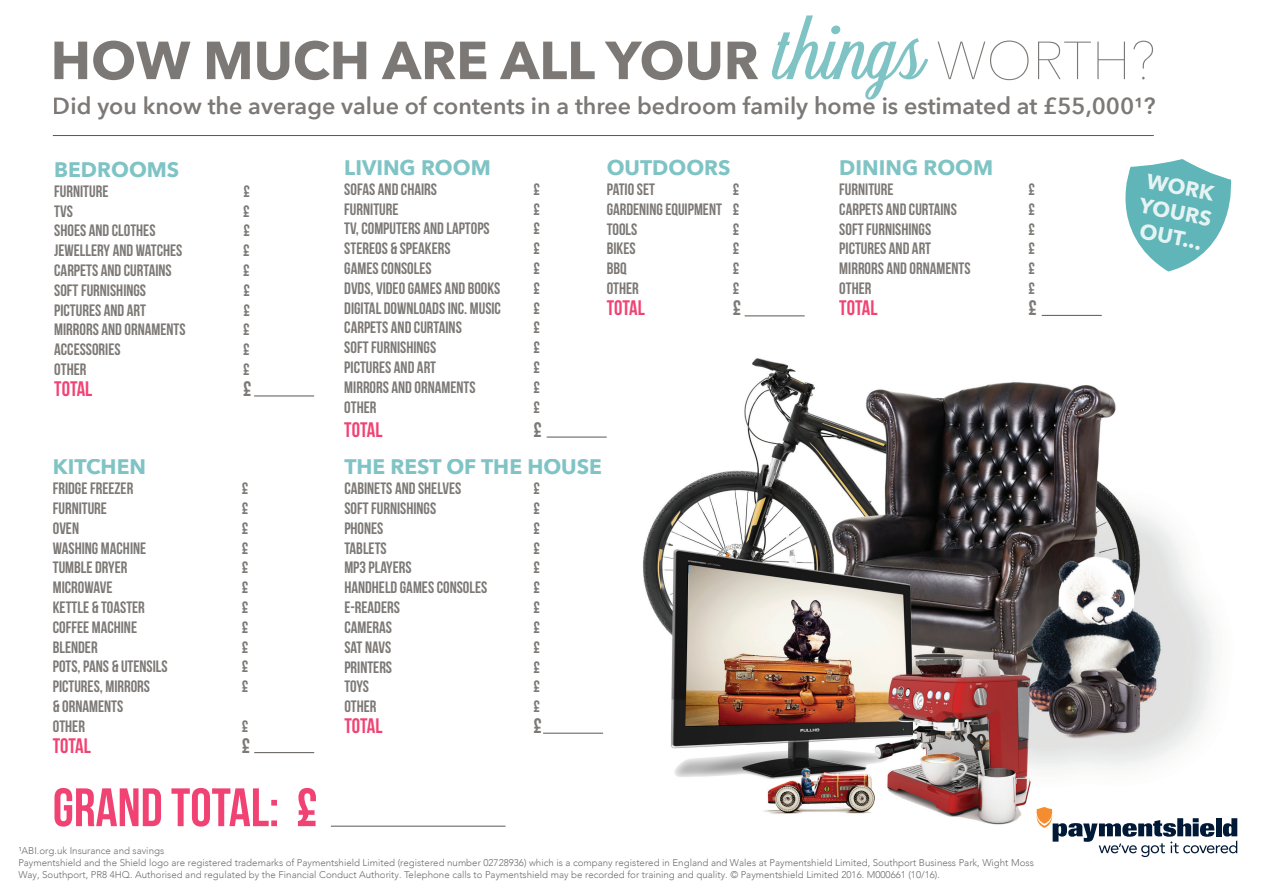
<style>
.page{position:relative;width:1263px;height:893px;background:#fff}
.page>*{position:absolute;margin:0;border:0;box-sizing:border-box;transform-origin:0 0}
.t1{font:54px "Bebas Neue";color:#ed1450}
.t2{font:700 52.95px "Avenir Next";color:#5b5753}
.t3{font:600 23.25px "Avenir Next";color:#5b5753}
.t4{font:700 21px "Avenir Next";color:#5fb5b7}
.t5{font:21px "Bebas Neue";color:#ed1450}
.t6{font:700 21px/25.2px "Avenir Next";color:rgb(255 255 255/.85);text-align:justify}
.t7{font:21px "Bebas Neue";color:#5b5753}
.t8{font:16.5px/19.8px "Bebas Neue";color:#5b5753}
.t9{font:300 9.75px/11.7px "Avenir";color:#6c6d70}
.s1{font-family:"Eastside";font-weight:400;font-size:84.75px;color:#5fb5b7}
.s2{font-weight:200}
</style>
<div class="page">
<img style="left:254px;top:314px;width:984px;height:544px">
<svg style="left:1036px;top:807px;width:201px;height:50px"></svg>
<hr style="left:254px;top:396px;width:60px;height:1px;background:#5b5753">
<hr style="left:254px;top:752px;width:60px;height:1px;background:#5b5753">
<hr style="left:745px;top:315px;width:60px;height:1px;background:#5b5753">
<hr style="left:1042px;top:315px;width:60px;height:1px;background:#5b5753">
<hr style="left:547px;top:437px;width:60px;height:1px;background:#5b5753">
<hr style="left:543px;top:733px;width:60px;height:1px;background:#5b5753">
<hr style="left:331px;top:826px;width:174px;height:1px;background:#5b5753">
<hr style="left:53px;top:135px;width:1101px;height:1px;background:#5b5753">
<svg style="left:1125px;top:159px;width:107px;height:113px"></svg>
<h2 class="t2" style="left:51px;top:28px;width:1106px">HOW MUCH ARE ALL YOUR <span class="s1">things</span> <span class="s2">WORTH?</span></h2>
<h3 class="t3" style="left:53px;top:92px;width:1104px">Did you know the average value of contents in a three bedroom family home is estimated at £55,000¹?</h3>
<p class="t4" style="left:54px;top:157px;width:127px">BEDROOMS</p>
<p class="t8" style="left:54px;top:181px;width:56px">FURNITURE</p>
<p class="t8" style="left:243px;top:181px;width:8px">£</p>
<p class="t8" style="left:54px;top:201px;width:20px">TVS</p>
<p class="t8" style="left:243px;top:201px;width:8px">£</p>
<p class="t8" style="left:54px;top:221px;width:103px">SHOES AND CLOTHES</p>
<p class="t8" style="left:243px;top:221px;width:8px">£</p>
<p class="t8" style="left:54px;top:240px;width:130px">JEWELLERY AND WATCHES</p>
<p class="t8" style="left:243px;top:240px;width:8px">£</p>
<p class="t8" style="left:54px;top:260px;width:119px">CARPETS AND CURTAINS</p>
<p class="t8" style="left:243px;top:260px;width:8px">£</p>
<p class="t8" style="left:54px;top:280px;width:93px">SOFT FURNISHINGS</p>
<p class="t8" style="left:243px;top:280px;width:8px">£</p>
<p class="t8" style="left:54px;top:300px;width:93px">PICTURES AND ART</p>
<p class="t8" style="left:243px;top:300px;width:8px">£</p>
<p class="t8" style="left:54px;top:320px;width:133px">MIRRORS AND ORNAMENTS</p>
<p class="t8" style="left:243px;top:320px;width:8px">£</p>
<p class="t8" style="left:54px;top:339px;width:68px">ACCESSORIES</p>
<p class="t8" style="left:243px;top:339px;width:8px">£</p>
<p class="t8" style="left:54px;top:359px;width:34px">OTHER</p>
<p class="t8" style="left:243px;top:359px;width:8px">£</p>
<p class="t5" style="left:54px;top:377px;width:40px">TOTAL</p>
<p class="t7" style="left:243px;top:377px;width:10px">£</p>
<p class="t4" style="left:53px;top:454px;width:95px">KITCHEN</p>
<p class="t8" style="left:53px;top:478px;width:82px">FRIDGE FREEZER</p>
<p class="t8" style="left:242px;top:478px;width:8px">£</p>
<p class="t8" style="left:53px;top:498px;width:56px">FURNITURE</p>
<p class="t8" style="left:242px;top:498px;width:8px">£</p>
<p class="t8" style="left:53px;top:518px;width:28px">OVEN</p>
<p class="t8" style="left:242px;top:518px;width:8px">£</p>
<p class="t8" style="left:53px;top:538px;width:95px">WASHING MACHINE</p>
<p class="t8" style="left:242px;top:538px;width:8px">£</p>
<p class="t8" style="left:53px;top:558px;width:76px">TUMBLE DRYER</p>
<p class="t8" style="left:242px;top:558px;width:8px">£</p>
<p class="t8" style="left:53px;top:577px;width:61px">MICROWAVE</p>
<p class="t8" style="left:242px;top:577px;width:8px">£</p>
<p class="t8" style="left:53px;top:597px;width:94px">KETTLE &amp; TOASTER</p>
<p class="t8" style="left:242px;top:597px;width:8px">£</p>
<p class="t8" style="left:53px;top:617px;width:86px">COFFEE MACHINE</p>
<p class="t8" style="left:242px;top:617px;width:8px">£</p>
<p class="t8" style="left:53px;top:637px;width:46px">BLENDER</p>
<p class="t8" style="left:242px;top:637px;width:8px">£</p>
<p class="t8" style="left:53px;top:657px;width:116px">POTS, PANS &amp; UTENSILS</p>
<p class="t8" style="left:242px;top:657px;width:8px">£</p>
<p class="t8" style="left:53px;top:676px;width:99px">PICTURES, MIRRORS</p>
<p class="t8" style="left:242px;top:676px;width:8px">£</p>
<p class="t8" style="left:53px;top:696px;width:72px">&amp; ORNAMENTS<br>OTHER</p>
<p class="t8" style="left:242px;top:716px;width:8px">£</p>
<p class="t5" style="left:53px;top:734px;width:40px">TOTAL</p>
<p class="t7" style="left:242px;top:734px;width:10px">£</p>
<h1 class="t1" style="left:53px;top:778px;width:266px">GRAND TOTAL: £</h1>
<p class="t4" style="left:344px;top:155px;width:148px">LIVING ROOM</p>
<p class="t8" style="left:344px;top:179px;width:94px">SOFAS AND CHAIRS</p>
<p class="t8" style="left:533px;top:179px;width:8px">£</p>
<p class="t8" style="left:344px;top:199px;width:56px">FURNITURE</p>
<p class="t8" style="left:533px;top:199px;width:8px">£</p>
<p class="t8" style="left:344px;top:218px;width:147px">TV, COMPUTERS AND LAPTOPS</p>
<p class="t8" style="left:533px;top:218px;width:8px">£</p>
<p class="t8" style="left:344px;top:238px;width:108px">STEREOS &amp; SPEAKERS</p>
<p class="t8" style="left:533px;top:238px;width:8px">£</p>
<p class="t8" style="left:344px;top:258px;width:89px">GAMES CONSOLES</p>
<p class="t8" style="left:533px;top:258px;width:8px">£</p>
<p class="t8" style="left:344px;top:278px;width:158px">DVDS, VIDEO GAMES AND BOOKS</p>
<p class="t8" style="left:533px;top:278px;width:8px">£</p>
<p class="t8" style="left:344px;top:298px;width:158px">DIGITAL DOWNLOADS INC. MUSIC</p>
<p class="t8" style="left:533px;top:298px;width:8px">£</p>
<p class="t8" style="left:344px;top:317px;width:119px">CARPETS AND CURTAINS</p>
<p class="t8" style="left:533px;top:317px;width:8px">£</p>
<p class="t8" style="left:344px;top:337px;width:93px">SOFT FURNISHINGS</p>
<p class="t8" style="left:533px;top:337px;width:8px">£</p>
<p class="t8" style="left:344px;top:357px;width:93px">PICTURES AND ART</p>
<p class="t8" style="left:533px;top:357px;width:8px">£</p>
<p class="t8" style="left:344px;top:377px;width:133px">MIRRORS AND ORNAMENTS</p>
<p class="t8" style="left:533px;top:377px;width:8px">£</p>
<p class="t8" style="left:344px;top:397px;width:34px">OTHER</p>
<p class="t8" style="left:533px;top:397px;width:8px">£</p>
<p class="t5" style="left:344px;top:418px;width:40px">TOTAL</p>
<p class="t7" style="left:533px;top:418px;width:10px">£</p>
<p class="t4" style="left:344px;top:454px;width:259px">THE REST OF THE HOUSE</p>
<p class="t8" style="left:344px;top:478px;width:118px">CABINETS AND SHELVES</p>
<p class="t8" style="left:533px;top:478px;width:8px">£</p>
<p class="t8" style="left:344px;top:498px;width:93px">SOFT FURNISHINGS</p>
<p class="t8" style="left:533px;top:498px;width:8px">£</p>
<p class="t8" style="left:344px;top:518px;width:41px">PHONES</p>
<p class="t8" style="left:533px;top:518px;width:8px">£</p>
<p class="t8" style="left:344px;top:538px;width:44px">TABLETS</p>
<p class="t8" style="left:533px;top:538px;width:8px">£</p>
<p class="t8" style="left:344px;top:558px;width:69px">MP3 PLAYERS</p>
<p class="t8" style="left:533px;top:558px;width:8px">£</p>
<p class="t8" style="left:344px;top:577px;width:144px">HANDHELD GAMES CONSOLES</p>
<p class="t8" style="left:533px;top:577px;width:8px">£</p>
<p class="t8" style="left:344px;top:597px;width:57px">E-READERS</p>
<p class="t8" style="left:533px;top:597px;width:8px">£</p>
<p class="t8" style="left:344px;top:617px;width:49px">CAMERAS</p>
<p class="t8" style="left:533px;top:617px;width:8px">£</p>
<p class="t8" style="left:344px;top:637px;width:48px">SAT NAVS</p>
<p class="t8" style="left:533px;top:637px;width:8px">£</p>
<p class="t8" style="left:344px;top:657px;width:49px">PRINTERS</p>
<p class="t8" style="left:533px;top:657px;width:8px">£</p>
<p class="t8" style="left:344px;top:676px;width:26px">TOYS</p>
<p class="t8" style="left:533px;top:676px;width:8px">£</p>
<p class="t8" style="left:344px;top:696px;width:34px">OTHER</p>
<p class="t8" style="left:533px;top:696px;width:8px">£</p>
<p class="t5" style="left:344px;top:714px;width:40px">TOTAL</p>
<p class="t7" style="left:533px;top:714px;width:10px">£</p>
<p class="t4" style="left:607px;top:155px;width:125px">OUTDOORS</p>
<p class="t8" style="left:607px;top:179px;width:50px">PATIO SET</p>
<p class="t8" style="left:607px;top:179px;width:134px;text-align:justify;text-indent:126px">£ GARDENING EQUIPMENT £ TOOLS</p>
<p class="t8" style="left:733px;top:219px;width:8px">£</p>
<p class="t8" style="left:607px;top:239px;width:30px">BIKES</p>
<p class="t8" style="left:733px;top:239px;width:8px">£</p>
<p class="t8" style="left:607px;top:258px;width:21px">BBQ</p>
<p class="t8" style="left:733px;top:258px;width:8px">£</p>
<p class="t8" style="left:607px;top:278px;width:34px">OTHER</p>
<p class="t8" style="left:733px;top:278px;width:8px">£</p>
<p class="t5" style="left:607px;top:296px;width:40px">TOTAL</p>
<p class="t7" style="left:733px;top:296px;width:10px">£</p>
<p class="t4" style="left:839px;top:155px;width:155px">DINING ROOM</p>
<p class="t8" style="left:839px;top:179px;width:56px">FURNITURE</p>
<p class="t8" style="left:1028px;top:179px;width:8px">£</p>
<p class="t8" style="left:839px;top:199px;width:119px">CARPETS AND CURTAINS</p>
<p class="t8" style="left:1028px;top:199px;width:8px">£</p>
<p class="t8" style="left:839px;top:219px;width:93px">SOFT FURNISHINGS</p>
<p class="t8" style="left:1028px;top:219px;width:8px">£</p>
<p class="t8" style="left:839px;top:239px;width:93px">PICTURES AND ART</p>
<p class="t8" style="left:1028px;top:239px;width:8px">£</p>
<p class="t8" style="left:839px;top:258px;width:133px">MIRRORS AND ORNAMENTS</p>
<p class="t8" style="left:1028px;top:258px;width:8px">£</p>
<p class="t8" style="left:839px;top:278px;width:34px">OTHER</p>
<p class="t8" style="left:1028px;top:278px;width:8px">£</p>
<p class="t5" style="left:839px;top:296px;width:40px">TOTAL</p>
<p class="t7" style="left:1028px;top:296px;width:10px">£</p>
<p class="t9" style="left:18px;top:845px;width:1017px">¹ABI.org.uk Insurance and savings<br>Paymentshield and the Shield logo are registered trademarks of Paymentshield Limited (registered number 02728936) which is a company registered in England and Wales at Paymentshield Limited, Southport Business Park, Wight Moss<br>Way, Southport, PR8 4HQ. Authorised and regulated by the Financial Conduct Authority. Telephone calls to Paymentshield may be recorded for training and quality. © Paymentshield Limited 2016. M000661 (10/16).</p>
<p class="t6" style="left:1147px;top:168px;width:75px;rotate:11deg">WORK YOURS OUT...</p>
</div>
